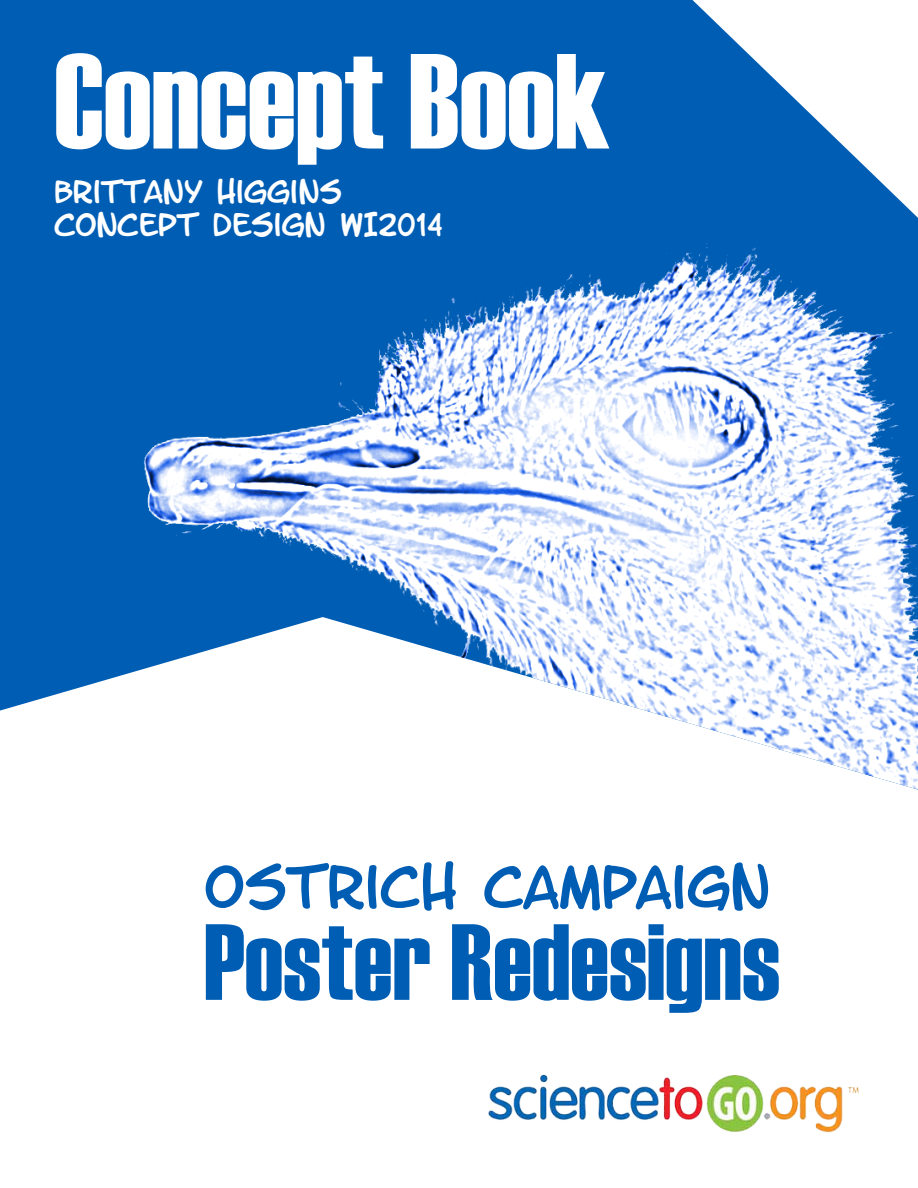
<style>
.page{position:relative;width:918px;height:1188px;background:#fff}
.page>*{position:absolute;margin:0;border:0;box-sizing:border-box;transform-origin:0 0}
.t1{font:135px "Haettenschweiler";color:#fff}
.t2{font:108px "Haettenschweiler";color:#005db4}
.t3{font:51px "Letter O Matic";color:#005db4}
.t4{font:27px/33px "Letter O Matic";color:#fff}
</style>
<div class="page">
<img style="left:488px;top:1074px;width:371px;height:59px">
<img style="left:0;top:0;width:918px;height:790px">
<h1 class="t1" style="left:54px;top:10px;width:558px">Concept Book</h1>
<p class="t4" style="left:54px;top:181px;width:389px">BRITTANY HIGGINS<br>CONCEPT DESIGN WI2014</p>
<h3 class="t3" style="left:204px;top:868px;width:567px">OSTRICH CAMPAIGN</h3>
<h2 class="t2" style="left:204px;top:889px;width:578px">Poster Redesigns</h2>
</div>
